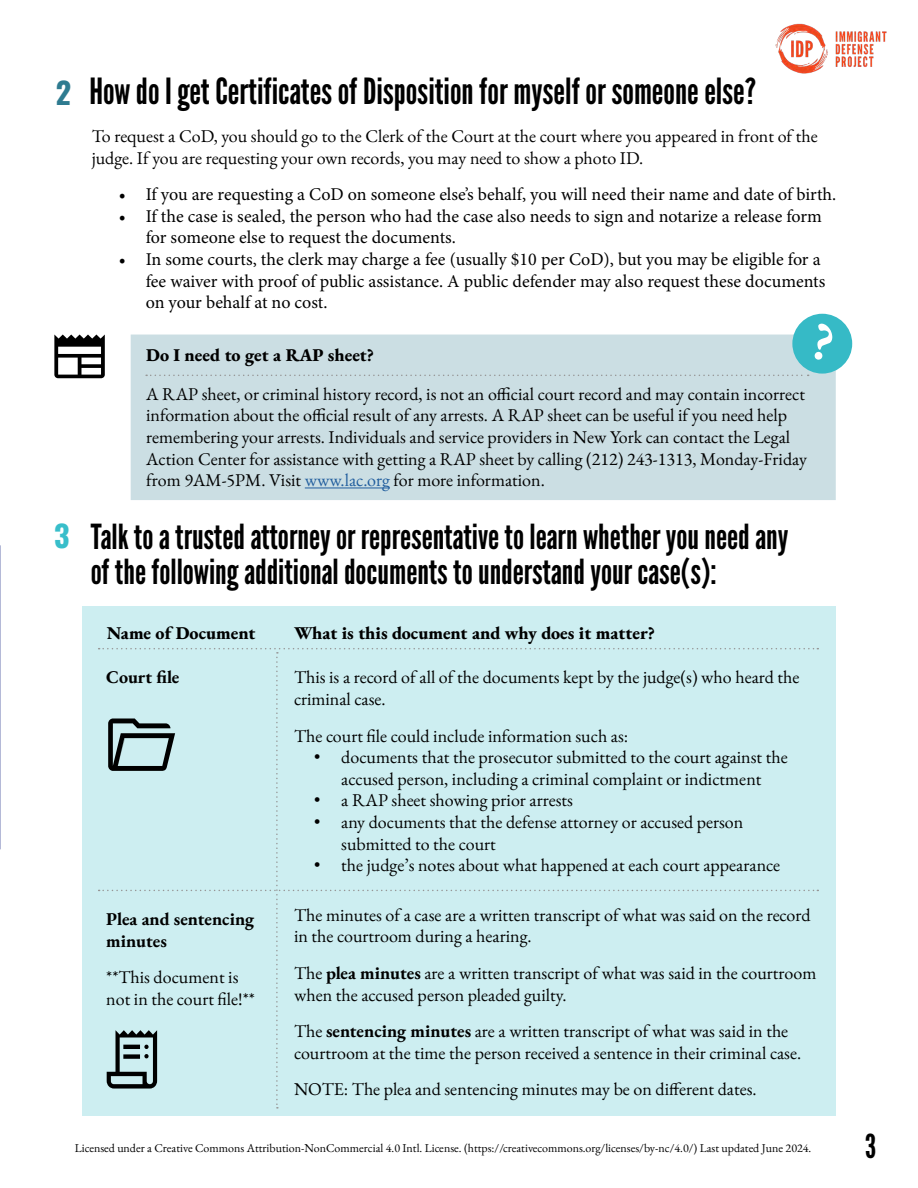
<style>
.page{position:relative;width:918px;height:1188px;background:#fff}
.page>*{position:absolute;margin:0;border:0;box-sizing:border-box;transform-origin:0 0}
.t1{font:36px "League Gothic";color:#000}
.t2{font:34.5px/34.5px "League Gothic";color:#000}
.t3{font:33px "League Gothic";color:#000}
.t4{font:30px "Oswald";color:#38beca}
.t5{font:18px/21.6px "EB Garamond";color:#000}
.t6{font:18px/21.6px "Minion Pro";letter-spacing:-.005em;color:#000}
.t7{font:18px/21.6px "EB Garamond";color:#000101}
.t8{font:800 18px "EB Garamond";color:#000}
.t9{font:700 18px/21.6px "EB Garamond";color:#000}
.t10{font:12px "EB Garamond";color:#000}
.s1{font-family:"Oswald";font-size:30px;color:#2e7b90}
.s2{color:#215e9e}
.s3{font-weight:700}
</style>
<div class="page">
<img style="left:775px;top:23px;width:112px;height:51px">
<svg style="left:0;top:545px;width:1px;height:305px"></svg>
<div style="left:130px;top:334px;width:707px;height:166px;background:#cbdee3"></div>
<svg style="left:146px;top:375px;width:663px;height:1px"></svg>
<hr style="left:305px;top:488px;width:85px;height:1px;background:#215e9e">
<div style="left:792px;top:314px;width:60px;height:60px;background:#36bac6;border-radius:50%"></div>
<svg style="left:815px;top:324px;width:17px;height:36px"></svg>
<svg style="left:54px;top:335px;width:51px;height:43px"></svg>
<div style="left:82px;top:606px;width:754px;height:510px;background:#cdeef1"></div>
<div style="left:99px;top:648px;width:719px;height:461px;background:#cdeef1"></div>
<h1 class="t1" style="left:56px;top:70px;width:702px"><span class="s1">2</span> How do I get Certificates of Disposition for myself or someone else?</h1>
<h3 class="t4" style="left:54px;top:509px;width:17px">3</h3>
<p class="t7" style="left:92px;top:125px;width:728px">To request a CoD, you should go to the Clerk of the Court at the court where you appeared in front of the judge. If you are requesting your own records, you may need to show a photo ID.</p>
<p class="t6" style="left:119px;top:184px;width:719px">• If you are requesting a CoD on someone else’s behalf, you will need their name and date of birth.</p>
<p class="t6" style="left:146px;top:205px;width:678px;text-indent:-27px">• If the case is sealed, the person who had the case also needs to sign and notarize a release form for someone else to request the documents.</p>
<p class="t6" style="left:146px;top:249px;width:681px;text-indent:-27px">• In some courts, the clerk may charge a fee (usually $10 per CoD), but you may be eligible for a fee waiver with proof of public assistance. A public defender may also request these documents on your behalf at no cost.</p>
<p class="t8" style="left:146px;top:344px;width:229px">Do I need to get a RAP sheet?</p>
<p class="t5" style="left:146px;top:383px;width:662px">A RAP sheet, or criminal history record, is not an official court record and may contain incorrect information about the official result of any arrests. A RAP sheet can be useful if you need help remembering your arrests. Individuals and service providers in New York can contact the Legal Action Center for assistance with getting a RAP sheet by calling (212) 243-1313, Monday-Friday from 9AM-5PM. Visit <span class="s2">www.lac.org</span> for more information.</p>
<h2 class="t2" style="left:91px;top:520px;width:699px">Talk to a trusted attorney or representative to learn whether you need any of the following additional documents to understand your case(s):</h2>
<p class="t8" style="left:107px;top:621px;width:150px">Name of Document</p>
<p class="t8" style="left:294px;top:621px;width:362px">What is this document and why does it matter?</p>
<p class="t9" style="left:106px;top:667px;width:75px">Court file</p>
<p class="t5" style="left:294px;top:667px;width:507px">This is a record of all of the documents kept by the judge(s) who heard the criminal case.</p>
<p class="t5" style="left:294px;top:725px;width:336px">The court file could include information such as:</p>
<p class="t5" style="left:314px;top:747px;width:475px;text-align:center">• documents that the prosecutor submitted to the court against the accused person, including a criminal complaint or indictment</p>
<p class="t5" style="left:314px;top:790px;width:260px">• a RAP sheet showing prior arrests</p>
<p class="t5" style="left:341px;top:811px;width:403px;text-indent:-27px">• any documents that the defense attorney or accused person submitted to the court</p>
<p class="t5" style="left:314px;top:855px;width:467px">• the judge’s notes about what happened at each court appearance</p>
<p class="t9" style="left:106px;top:908px;width:149px">Plea and sentencing minutes</p>
<p class="t5" style="left:106px;top:967px;width:150px">**This document is not in the court file!**</p>
<p class="t5" style="left:294px;top:904px;width:518px">The minutes of a case are a written transcript of what was said on the record in the courtroom during a hearing.</p>
<p class="t5" style="left:294px;top:962px;width:524px">The <span class="s3">plea minutes</span> are a written transcript of what was said in the courtroom when the accused person pleaded guilty.</p>
<p class="t5" style="left:294px;top:1020px;width:509px">The <span class="s3">sentencing minutes</span> are a written transcript of what was said in the courtroom at the time the person received a sentence in their criminal case.</p>
<p class="t5" style="left:294px;top:1079px;width:464px">NOTE: The plea and sentencing minutes may be on different dates.</p>
<p class="t10" style="left:75px;top:1140px;width:738px">Licensed under a Creative Commons Attribution-NonCommercial 4.0 Intl. License. (https://creativecommons.org/licenses/by-nc/4.0/) Last updated June 2024.</p>
<h3 class="t3" style="left:865px;top:1127px;width:13px">3</h3>
</div>
